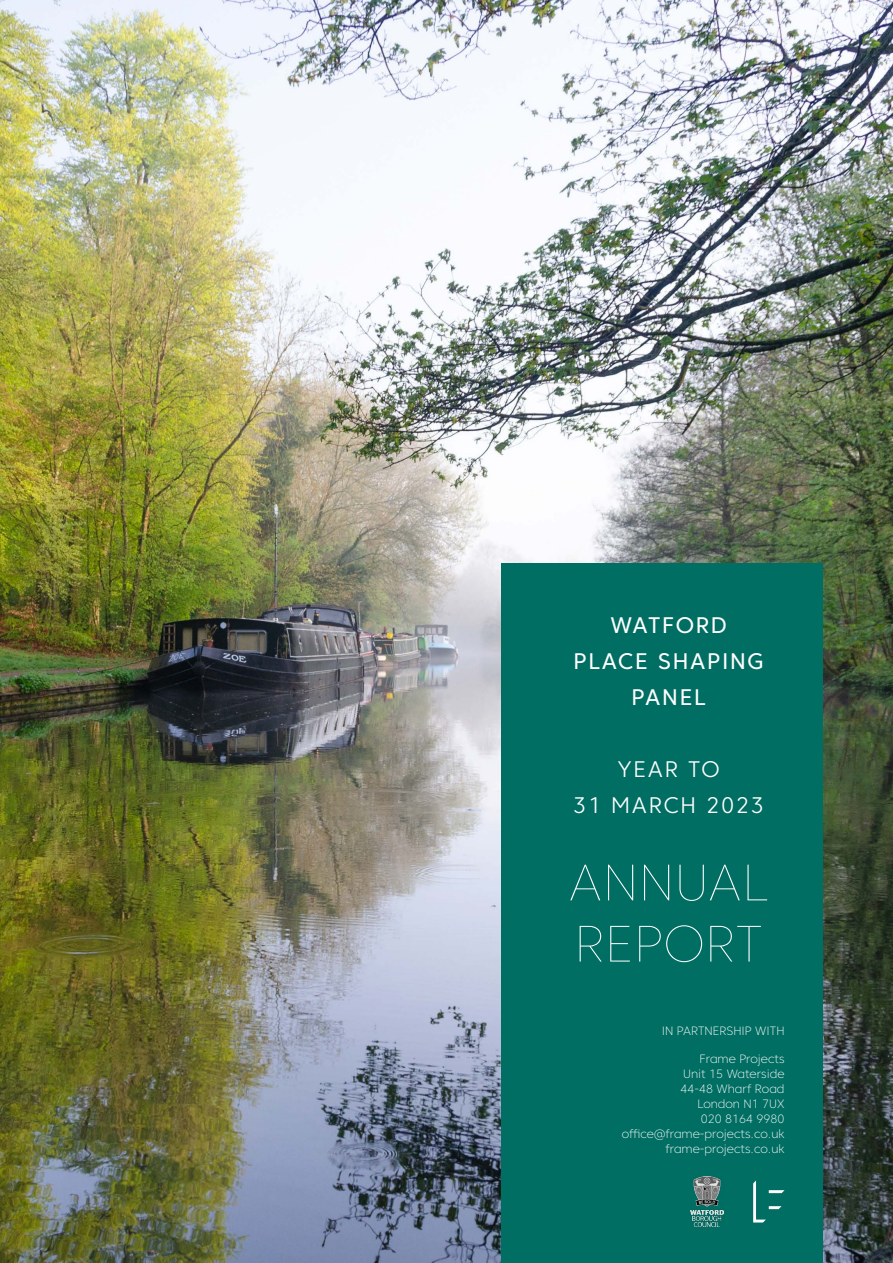
<style>
.page{position:relative;width:893px;height:1263px;background:#fff}
.page>*{position:absolute;margin:0;border:0;box-sizing:border-box;transform-origin:0 0}
.t1{font:100 51px/61.2px "Core Sans C 15";letter-spacing:.02em;color:#fff}
.t2{font:22.5px/36px "Core Sans C 45";letter-spacing:.075em;color:#fff;text-align:center}
.t3{font:300 22.5px/36px "Core Sans C 35";letter-spacing:.075em;color:#fff;text-align:center}
.t4{font:200 12px/15px "Core Sans C 25";color:#fff;text-align:right}
</style>
<div class="page">
<img style="left:0;top:0;width:893px;height:1263px">
<div style="left:501px;top:563px;width:322px;height:700px;background:#006e63"></div>
<svg style="left:753px;top:1180px;width:31px;height:42px"></svg>
<img style="left:690px;top:1176px;width:33px;height:50px">
<h2 class="t2" style="left:574px;top:607px;width:192px">WATFORD<br>PLACE SHAPING<br>PANEL</h2>
<h2 class="t3" style="left:573px;top:751px;width:192px">YEAR TO<br>31 MARCH 2023</h2>
<h1 class="t1" style="left:568px;top:851px;width:202px">ANNUAL<br>REPORT</h1>
<p class="t4" style="left:662px;top:1023px;width:124px">IN PARTNERSHIP WITH</p>
<p class="t4" style="left:622px;top:1051px;width:164px">Frame Projects<br>Unit 15 Waterside<br>44-48 Wharf Road<br>London N1 7UX<br>020 8164 9980 office@frame-projects.co.uk frame-projects.co.uk</p>
</div>
